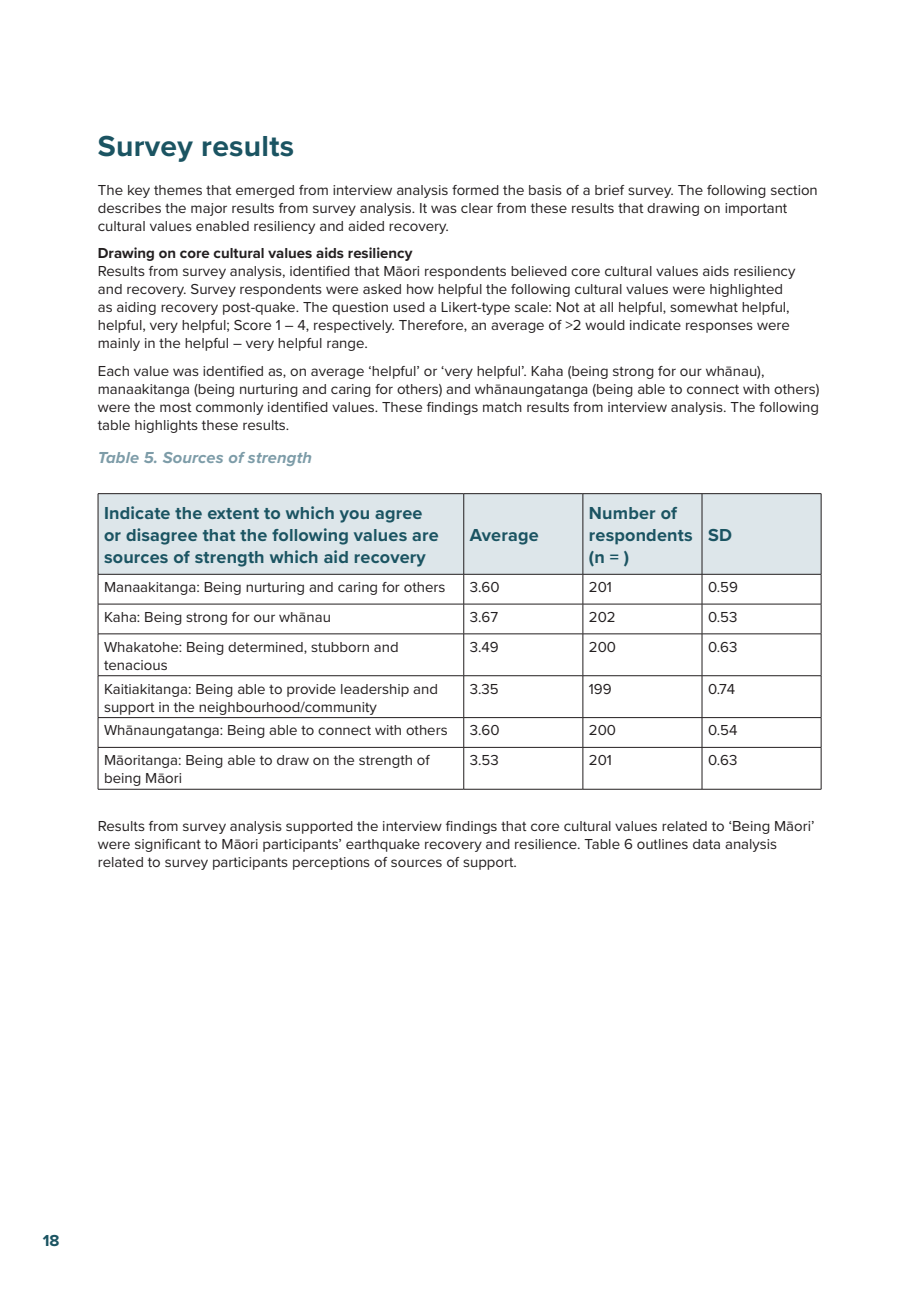
<style>
.page{position:relative;width:919px;height:1289px;background:#fff}
.page>*{position:absolute;margin:0;border:0;box-sizing:border-box;transform-origin:0 0}
.t1{font:700 30px "Proxima Nova";letter-spacing:.01em;color:#1b5462}
.t2{font:700 18px/21.6px "Proxima Nova";letter-spacing:.01em;color:#1b5462}
.t3{font:italic 700 16.5px "Proxima Nova";letter-spacing:.01em;color:#7d9ca8}
.t4{font:700 16.5px "Proxima Nova";color:#1b5462}
.t5{font:15px/18px "Proxima Nova";color:#231f20}
.t6{font:700 15px "Proxima Nova";color:#231f20}
</style>
<div class="page">
<div style="left:99px;top:494px;width:721px;height:80px;background:#dde6ea"></div>
<hr style="left:98px;top:493px;width:365px;height:1px;background:#231f20">
<hr style="left:98px;top:494px;width:1px;height:80px;background:#231f20">
<hr style="left:463px;top:493px;width:120px;height:1px;background:#231f20">
<hr style="left:463px;top:494px;width:1px;height:80px;background:#231f20">
<hr style="left:583px;top:493px;width:119px;height:1px;background:#231f20">
<hr style="left:582px;top:494px;width:1px;height:80px;background:#231f20">
<hr style="left:702px;top:493px;width:119px;height:1px;background:#231f20">
<hr style="left:701px;top:494px;width:1px;height:80px;background:#231f20">
<hr style="left:820px;top:494px;width:1px;height:80px;background:#231f20">
<hr style="left:98px;top:574px;width:365px;height:1px;background:#231f20">
<hr style="left:98px;top:574px;width:1px;height:30px;background:#231f20">
<hr style="left:463px;top:574px;width:120px;height:1px;background:#231f20">
<hr style="left:463px;top:574px;width:1px;height:30px;background:#231f20">
<hr style="left:583px;top:574px;width:119px;height:1px;background:#231f20">
<hr style="left:582px;top:574px;width:1px;height:30px;background:#231f20">
<hr style="left:702px;top:574px;width:119px;height:1px;background:#231f20">
<hr style="left:701px;top:574px;width:1px;height:30px;background:#231f20">
<hr style="left:820px;top:574px;width:1px;height:30px;background:#231f20">
<hr style="left:98px;top:604px;width:365px;height:1px;background:#231f20">
<svg style="left:98px;top:604px;width:1px;height:29px"></svg>
<hr style="left:463px;top:604px;width:120px;height:1px;background:#231f20">
<svg style="left:463px;top:604px;width:1px;height:29px"></svg>
<hr style="left:583px;top:604px;width:119px;height:1px;background:#231f20">
<svg style="left:582px;top:604px;width:1px;height:29px"></svg>
<hr style="left:702px;top:604px;width:119px;height:1px;background:#231f20">
<svg style="left:701px;top:604px;width:1px;height:29px"></svg>
<svg style="left:820px;top:604px;width:1px;height:29px"></svg>
<hr style="left:98px;top:633px;width:365px;height:1px;background:#231f20">
<hr style="left:98px;top:634px;width:1px;height:41px;background:#231f20">
<hr style="left:463px;top:633px;width:120px;height:1px;background:#231f20">
<hr style="left:463px;top:634px;width:1px;height:41px;background:#231f20">
<hr style="left:583px;top:633px;width:119px;height:1px;background:#231f20">
<hr style="left:582px;top:634px;width:1px;height:41px;background:#231f20">
<hr style="left:702px;top:633px;width:119px;height:1px;background:#231f20">
<hr style="left:701px;top:634px;width:1px;height:41px;background:#231f20">
<hr style="left:820px;top:634px;width:1px;height:41px;background:#231f20">
<hr style="left:98px;top:675px;width:365px;height:1px;background:#231f20">
<hr style="left:98px;top:676px;width:1px;height:41px;background:#231f20">
<hr style="left:463px;top:675px;width:120px;height:1px;background:#231f20">
<hr style="left:463px;top:676px;width:1px;height:41px;background:#231f20">
<hr style="left:583px;top:675px;width:119px;height:1px;background:#231f20">
<hr style="left:582px;top:676px;width:1px;height:41px;background:#231f20">
<hr style="left:702px;top:675px;width:119px;height:1px;background:#231f20">
<hr style="left:701px;top:676px;width:1px;height:41px;background:#231f20">
<hr style="left:820px;top:676px;width:1px;height:41px;background:#231f20">
<hr style="left:98px;top:717px;width:365px;height:1px;background:#231f20">
<hr style="left:98px;top:717px;width:1px;height:30px;background:#231f20">
<hr style="left:463px;top:717px;width:120px;height:1px;background:#231f20">
<hr style="left:463px;top:717px;width:1px;height:30px;background:#231f20">
<hr style="left:583px;top:717px;width:119px;height:1px;background:#231f20">
<hr style="left:582px;top:717px;width:1px;height:30px;background:#231f20">
<hr style="left:702px;top:717px;width:119px;height:1px;background:#231f20">
<hr style="left:701px;top:717px;width:1px;height:30px;background:#231f20">
<hr style="left:820px;top:717px;width:1px;height:30px;background:#231f20">
<hr style="left:98px;top:747px;width:365px;height:1px;background:#231f20">
<hr style="left:98px;top:747px;width:1px;height:42px;background:#231f20">
<hr style="left:463px;top:747px;width:120px;height:1px;background:#231f20">
<hr style="left:463px;top:747px;width:1px;height:42px;background:#231f20">
<hr style="left:583px;top:747px;width:119px;height:1px;background:#231f20">
<hr style="left:582px;top:747px;width:1px;height:42px;background:#231f20">
<hr style="left:702px;top:747px;width:119px;height:1px;background:#231f20">
<hr style="left:701px;top:747px;width:1px;height:42px;background:#231f20">
<hr style="left:820px;top:747px;width:1px;height:42px;background:#231f20">
<hr style="left:98px;top:789px;width:365px;height:1px;background:#231f20">
<hr style="left:463px;top:789px;width:120px;height:1px;background:#231f20">
<hr style="left:583px;top:789px;width:119px;height:1px;background:#231f20">
<hr style="left:702px;top:789px;width:119px;height:1px;background:#231f20">
<h1 class="t1" style="left:98px;top:123px;width:198px">Survey results</h1>
<p class="t5" style="left:98px;top:180px;width:721px">The key themes that emerged from interview analysis formed the basis of a brief survey. The following section describes the major results from survey analysis. It was clear from these results that drawing on important cultural values enabled resiliency and aided recovery.</p>
<p class="t6" style="left:98px;top:242px;width:316px">Drawing on core cultural values aids resiliency</p>
<p class="t5" style="left:98px;top:261px;width:699px">Results from survey analysis, identified that Māori respondents believed core cultural values aids resiliency and recovery. Survey respondents were asked how helpful the following cultural values were highlighted as aiding recovery post-quake. The question used a Likert-type scale: Not at all helpful, somewhat helpful, helpful, very helpful; Score 1 – 4, respectively. Therefore, an average of &gt;2 would indicate responses were mainly in the helpful – very helpful range.</p>
<p class="t5" style="left:98px;top:361px;width:723px">Each value was identified as, on average ‘helpful’ or ‘very helpful’. Kaha (being strong for our whānau), manaakitanga (being nurturing and caring for others) and whānaungatanga (being able to connect with others) were the most commonly identified values. These findings match results from interview analysis. The following table highlights these results.</p>
<p class="t3" style="left:98px;top:445px;width:216px">Table 5. Sources of strength</p>
<p class="t2" style="left:104px;top:502px;width:336px">Indicate the extent to which you agree or disagree that the following values are sources of strength which aid recovery</p>
<p class="t2" style="left:469px;top:524px;width:70px">Average</p>
<p class="t2" style="left:589px;top:502px;width:105px">Number of respondents (n = )</p>
<p class="t2" style="left:708px;top:524px;width:25px">SD</p>
<p class="t5" style="left:104px;top:577px;width:343px">Manaakitanga: Being nurturing and caring for others</p>
<p class="t5" style="left:469px;top:577px;width:31px">3.60</p>
<p class="t5" style="left:589px;top:577px;width:25px">201</p>
<p class="t5" style="left:708px;top:577px;width:31px">0.59</p>
<p class="t5" style="left:104px;top:607px;width:228px">Kaha: Being strong for our whānau</p>
<p class="t5" style="left:469px;top:607px;width:30px">3.67</p>
<p class="t5" style="left:589px;top:607px;width:28px">202</p>
<p class="t5" style="left:708px;top:607px;width:31px">0.53</p>
<p class="t5" style="left:104px;top:637px;width:296px">Whakatohe: Being determined, stubborn and tenacious</p>
<p class="t5" style="left:469px;top:637px;width:31px">3.49</p>
<p class="t5" style="left:589px;top:637px;width:29px">200</p>
<p class="t5" style="left:708px;top:637px;width:31px">0.63</p>
<p class="t5" style="left:104px;top:679px;width:335px">Kaitiakitanga: Being able to provide leadership and support in the neighbourhood/community</p>
<p class="t5" style="left:469px;top:679px;width:31px">3.35</p>
<p class="t5" style="left:589px;top:679px;width:24px">199</p>
<p class="t5" style="left:708px;top:679px;width:29px">0.74</p>
<p class="t5" style="left:104px;top:720px;width:345px">Whānaungatanga: Being able to connect with others</p>
<p class="t5" style="left:469px;top:720px;width:31px">3.60</p>
<p class="t5" style="left:589px;top:720px;width:29px">200</p>
<p class="t5" style="left:708px;top:720px;width:31px">0.54</p>
<p class="t5" style="left:104px;top:750px;width:327px">Māoritanga: Being able to draw on the strength of being Māori</p>
<p class="t5" style="left:469px;top:750px;width:31px">3.53</p>
<p class="t5" style="left:589px;top:750px;width:25px">201</p>
<p class="t5" style="left:708px;top:750px;width:31px">0.63</p>
<p class="t5" style="left:98px;top:816px;width:718px">Results from survey analysis supported the interview findings that core cultural values related to ‘Being Māori’ were significant to Māori participants’ earthquake recovery and resilience. Table 6 outlines data analysis related to survey participants perceptions of sources of support.</p>
<p class="t4" style="left:43px;top:1228px;width:18px">18</p>
</div>
